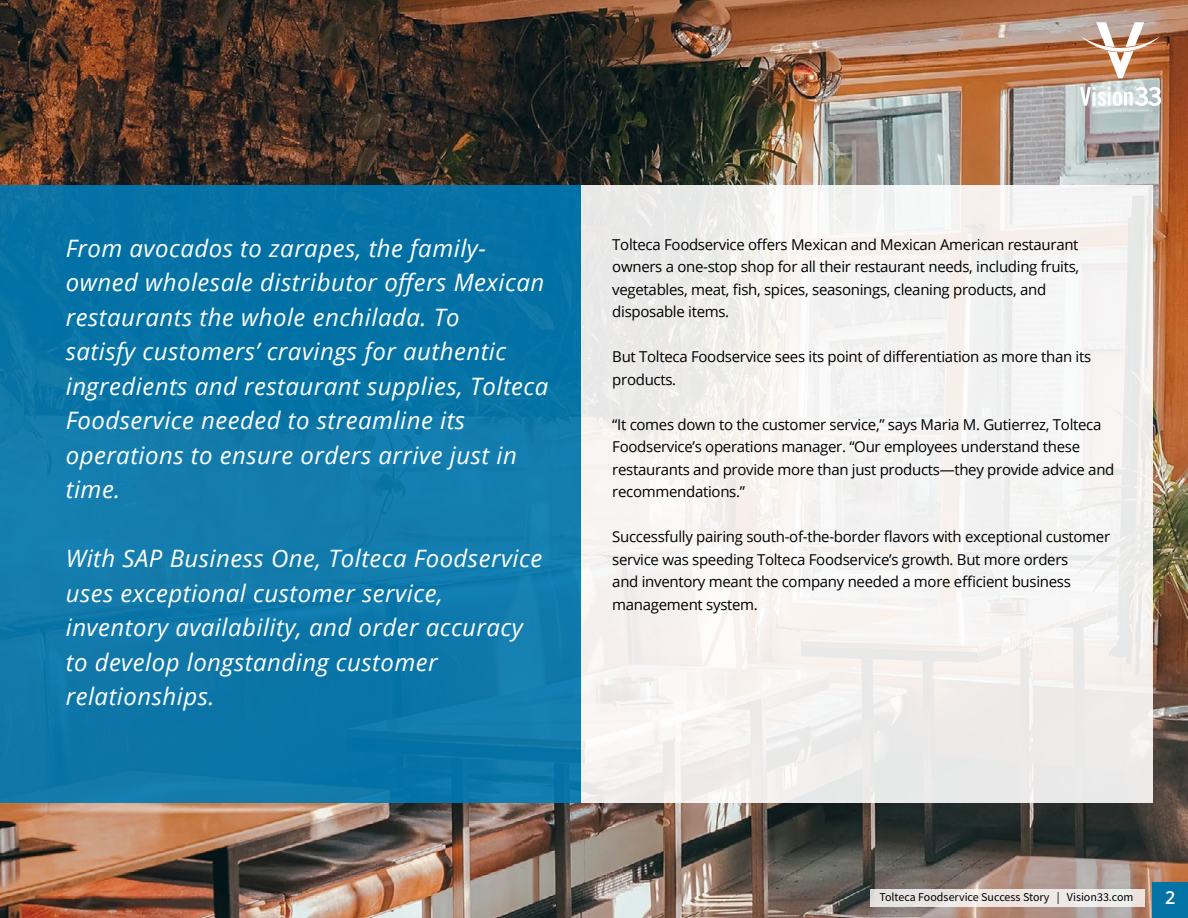
<style>
.page{position:relative;width:1188px;height:918px;background:#fff}
.page>*{position:absolute;margin:0;border:0;box-sizing:border-box;transform-origin:0 0}
.t1{font:italic 24px/34.5px "Open Sans";letter-spacing:.02em;color:#fff}
.t2{font:600 18px "Open Sans";color:#fff}
.t3{font:15px/22.5px "Open Sans";letter-spacing:-.02em;color:#000}
.t4{font:12px "Source Sans Pro";color:#000}
</style>
<div class="page">
<img style="left:0;top:0;width:1188px;height:918px">
<div style="left:1152px;top:882px;width:36px;height:36px;background:#0373a6"></div>
<svg style="left:1080px;top:22px;width:80px;height:56px"></svg>
<svg style="left:1080px;top:87px;width:81px;height:19px"></svg>
<div style="left:0;top:185px;width:581px;height:617px;background:#0c76a8"></div>
<div style="left:581px;top:185px;width:571px;height:617px;background:linear-gradient(to right,#f3f1ef,#f3f2f1)"></div>
<div style="left:870px;top:889px;width:275px;height:18px;background:#eee8e6"></div>
<p class="t1" style="left:66px;top:230px;width:484px">From avocados to zarapes, the family&shy;owned wholesale distributor offers Mexican restaurants the whole enchilada. To<br>satisfy customers’ cravings for authentic ingredients and restaurant supplies, Tolteca Foodservice needed to streamline its operations to ensure orders arrive just in time.</p>
<h1 class="t1" style="left:66px;top:541px;width:478px">With SAP Business One, Tolteca Foodservice uses exceptional customer service, inventory availability, and order accuracy to develop longstanding customer relationships.</h1>
<p class="t3" style="left:612px;top:233px;width:469px">Tolteca Foodservice offers Mexican and Mexican American restaurant owners a one-stop shop for all their restaurant needs, including fruits, vegetables, meat, fish, spices, seasonings, cleaning products, and disposable items.</p>
<p class="t3" style="left:612px;top:345px;width:481px">But Tolteca Foodservice sees its point of differentiation as more than its products.</p>
<p class="t3" style="left:612px;top:413px;width:504px">“It comes down to the customer service,” says Maria M. Gutierrez, Tolteca Foodservice’s operations manager. “Our employees understand these restaurants and provide more than just products—they provide advice and recommendations.”</p>
<p class="t3" style="left:612px;top:525px;width:499px">Successfully pairing south-of-the-border flavors with exceptional customer service was speeding Tolteca Foodservice’s growth. But more orders<br>and inventory meant the company needed a more efficient business management system.</p>
<p class="t4" style="left:879px;top:889px;width:256px">Tolteca Foodservice Success Story | Vision33.com</p>
<p class="t2" style="left:1165px;top:885px;width:12px">2</p>
</div>
